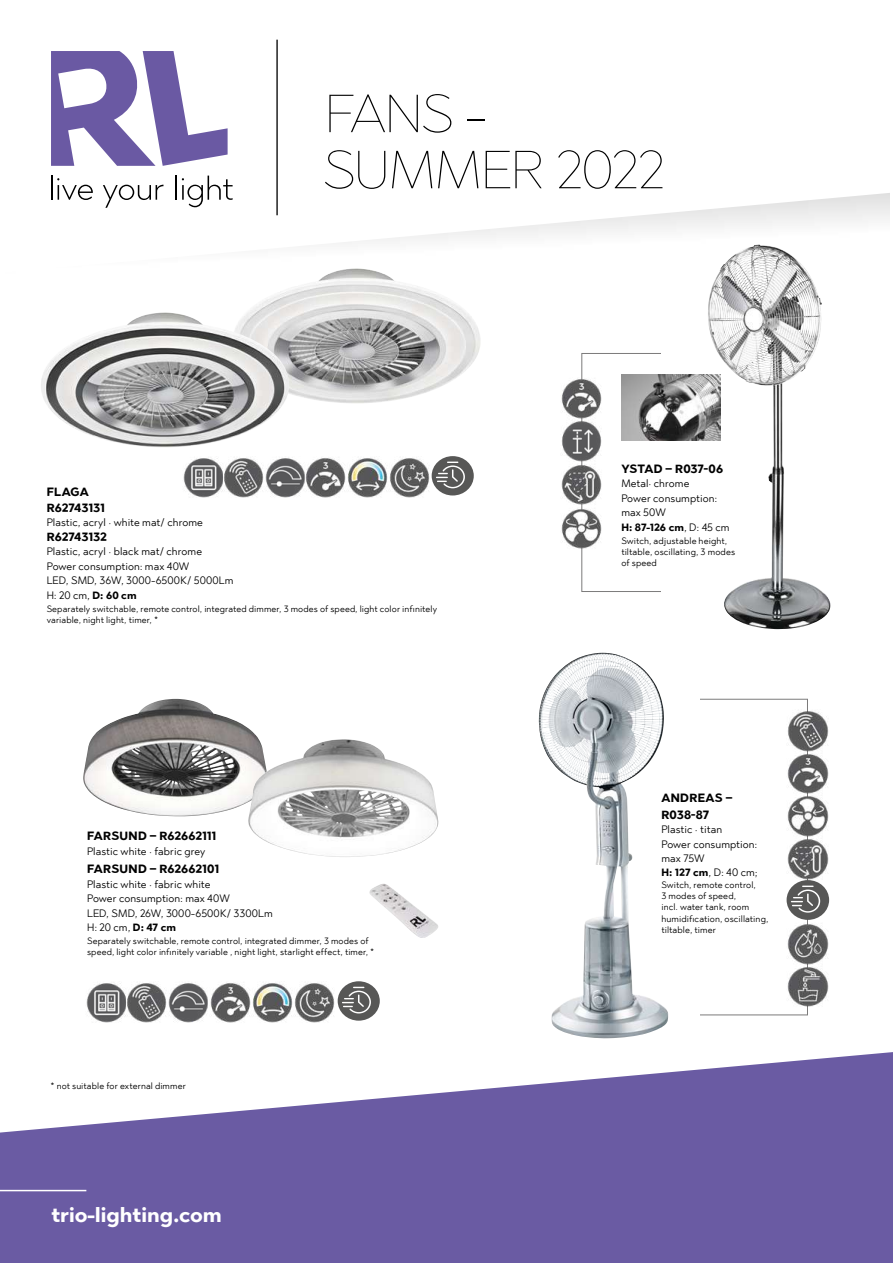
<style>
.page{position:relative;width:893px;height:1263px;background:#fff}
.page>*{position:absolute;margin:0;border:0;box-sizing:border-box;transform-origin:0 0}
.t1{font:100 53.4px/56.1px "Abrade";letter-spacing:-.025em;color:#000}
.t2{font:700 20.85px "Abrade";letter-spacing:-.01em;color:#fff}
.t3{font:700 12px/16.6px "Abrade";color:#000}
.t4{font:700 12px/16.5px "Abrade";letter-spacing:.025em;color:#000}
.t5{font:10.5px/14.4px "Abrade";letter-spacing:.005em;color:#000}
.t6{font:9px/11.2px "Abrade";letter-spacing:.01em;color:#000}
.t7{font:8.85px/11.1px "Abrade";letter-spacing:.01em;color:#000}
.s1{font-weight:700}
</style>
<div class="page">
<img style="left:621px;top:374px;width:87px;height:67px">
<img style="left:561px;top:377px;width:41px;height:173px">
<img style="left:539px;top:653px;width:129px;height:385px">
<img style="left:787px;top:923px;width:42px;height:85px">
<img style="left:787px;top:709px;width:42px;height:171px">
<div style="left:787px;top:880px;width:42px;height:40px;background:#575756;border-radius:50%"></div>
<svg style="left:791px;top:886px;width:29px;height:27px"></svg>
<svg style="left:51px;top:39px;width:839px;height:206px"></svg>
<svg style="left:0;top:1052px;width:893px;height:211px;fill:#6a5ba3"></svg>
<hr style="left:0;top:1190px;width:86px;height:1px;background:#fff">
<hr style="left:276px;top:40px;width:2px;height:175px;background:#000">
<svg style="left:51px;top:51px;width:177px;height:115px"></svg>
<hr style="left:51px;top:176px;width:2px;height:24px;background:#000">
<svg style="left:57px;top:178px;width:36px;height:22px"></svg>
<svg style="left:103px;top:185px;width:60px;height:23px"></svg>
<svg style="left:176px;top:176px;width:57px;height:31px"></svg>
<img style="left:250px;top:268px;width:230px;height:135px">
<img style="left:41px;top:312px;width:248px;height:135px">
<img style="left:708px;top:245px;width:123px;height:384px">
<img style="left:183px;top:458px;width:246px;height:40px">
<div style="left:432px;top:456px;width:42px;height:39px;background:#575756;border-radius:50%"></div>
<svg style="left:436px;top:462px;width:29px;height:26px"></svg>
<img style="left:83px;top:699px;width:176px;height:117px">
<img style="left:248px;top:739px;width:191px;height:118px">
<img style="left:210px;top:983px;width:125px;height:40px">
<img style="left:86px;top:983px;width:121px;height:40px">
<div style="left:338px;top:981px;width:42px;height:40px;background:#575756;border-radius:50%"></div>
<svg style="left:342px;top:987px;width:29px;height:26px"></svg>
<img style="left:369px;top:884px;width:69px;height:54px">
<h1 class="t1" style="left:323px;top:84px;width:344px">FANS -<br>SUMMER 2022</h1>
<p class="t3" style="left:47px;top:483px;width:60px">FLAGA<br>R62743131</p>
<p class="t5" style="left:47px;top:515px;width:158px">Plastic, acryl · white mat/ chrome</p>
<p class="t3" style="left:47px;top:528px;width:62px">R62743132</p>
<p class="t5" style="left:47px;top:544px;width:188px">Plastic, acryl · black mat/ chrome<br>Power consumption: max 40W<br>LED, SMD, 36W, 3000-6500K/ 5000Lm<br>H: 20 cm, <span class="s1">D: 60 cm</span></p>
<p class="t7" style="left:47px;top:603px;width:392px">Separately switchable, remote control, integrated dimmer, 3 modes of speed, light color infinitely variable, night light, timer, *</p>
<p class="t3" style="left:87px;top:828px;width:131px">FARSUND – R62662111</p>
<p class="t5" style="left:87px;top:844px;width:120px">Plastic white · fabric grey</p>
<p class="t3" style="left:87px;top:860px;width:134px">FARSUND – R62662101</p>
<p class="t5" style="left:87px;top:876px;width:187px">Plastic white · fabric white<br>Power consumption: max 40W<br>LED, SMD, 26W, 3000-6500K/ 3300Lm<br>H: 20 cm, <span class="s1">D: 47 cm</span></p>
<p class="t7" style="left:87px;top:935px;width:289px">Separately switchable, remote control, integrated dimmer, 3 modes of speed, light color infinitely variable , night light, starlight effect, timer, *</p>
<p class="t7" style="left:51px;top:1080px;width:137px">* not suitable for external dimmer</p>
<h2 class="t2" style="left:51px;top:1201px;width:172px">trio-lighting.com</h2>
<p class="t3" style="left:621px;top:460px;width:103px">YSTAD – R037-06</p>
<p class="t5" style="left:621px;top:476px;width:110px">Metal· chrome<br>Power consumption: max 50W<br><span class="s1">H: 87-126 cm</span>, D: 45 cm</p>
<p class="t6" style="left:621px;top:534px;width:115px">Switch, adjustable height, tiltable, oscillating, 3 modes of speed</p>
<p class="t4" style="left:661px;top:789px;width:72px">ANDREAS –<br>R038-87</p>
<p class="t5" style="left:661px;top:822px;width:97px">Plastic · titan<br>Power consumption: max 75W<br><span class="s1">H: 127 cm</span>, D: 40 cm;</p>
<p class="t6" style="left:661px;top:879px;width:109px">Switch, remote control,<br>3 modes of speed,<br>incl. water tank, room humidification, oscillating, tiltable, timer</p>
</div>
